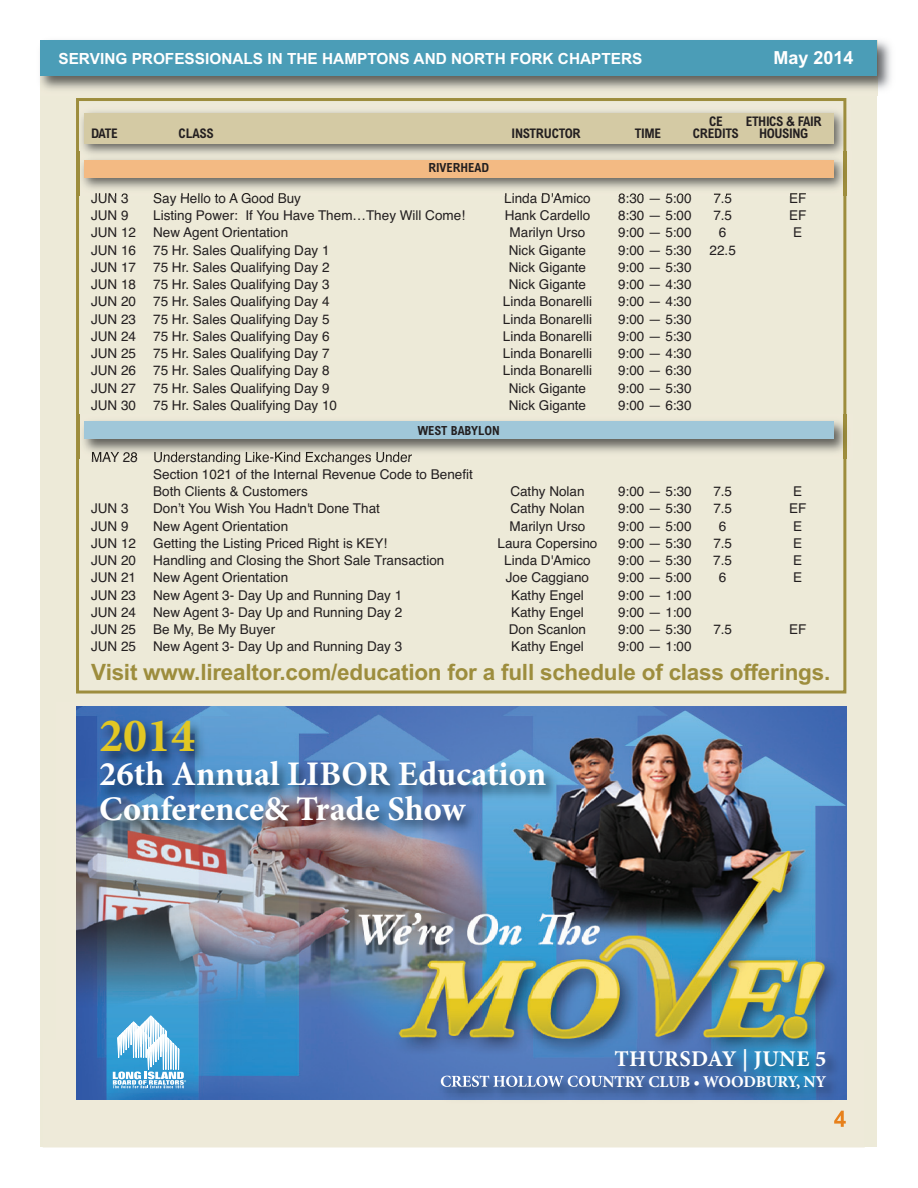
<style>
.page{position:relative;width:918px;height:1188px;background:#fff}
.page>*{position:absolute;margin:0;border:0;box-sizing:border-box;transform-origin:0 0}
.t1{font:700 48px "Minion Pro";color:#e2c723}
.t2{font:700 34.5px/34.5px "Minion Pro";color:#fff}
.t3{font:700 22.5px "Arial";letter-spacing:-.01em;color:#9d8d3d}
.t4{font:700 22.5px "Minion Pro";letter-spacing:.02em;color:#fff}
.t5{font:700 18px "Arial";color:#fff}
.t6{font:700 16.5px "Minion Pro";letter-spacing:-.01em;color:#fff}
.t7{font:700 15.3px "Arial";color:#fff}
.t8{font:14.25px "Arial Bld Cnd";letter-spacing:-.02em;color:#231f20}
.t9{font:13.5px/17.2px "Helvetica";color:#231f20}
.t10{font:13.5px "Arial Bld Cnd";color:#231f20}
</style>
<div class="page">
<div style="left:40px;top:40px;width:838px;height:1108px;background:#edead8"></div>
<img style="left:878px;top:40px;width:13px;height:50px">
<div style="left:40px;top:40px;width:838px;height:36px;background:#4b9db7"></div>
<img style="left:82px;top:104px;width:765px;height:48px">
<div style="left:84px;top:113px;width:749px;height:30px;background:#d4caa4"></div>
<div style="left:76px;top:98px;width:770px;height:596px;border:3px solid #9d8d3d"></div>
<img style="left:77px;top:415px;width:770px;height:43px">
<img style="left:92px;top:452px;width:108px;height:6px">
<div style="left:84px;top:421px;width:749px;height:18px;background:#a0c7d9"></div>
<img style="left:77px;top:152px;width:770px;height:43px">
<img style="left:76px;top:161px;width:1px;height:34px">
<img style="left:91px;top:193px;width:125px;height:2px">
<div style="left:84px;top:160px;width:749px;height:18px;background:#f3ba83"></div>
<img style="left:604px;top:707px;width:242px;height:332px">
<img style="left:43px;top:1039px;width:822px;height:109px">
<img style="left:834px;top:1111px;width:12px;height:16px">
<img style="left:76px;top:1092px;width:770px;height:7px">
<img style="left:604px;top:1039px;width:242px;height:53px">
<img style="left:56px;top:706px;width:548px;height:386px">
<img style="left:441px;top:1075px;width:107px;height:12px">
<svg style="left:113px;top:1016px;width:73px;height:72px;background:#88c4e4"></svg>
<p class="t7" style="left:58px;top:54px;width:586px">SERVING PROFESSIONALS IN THE HAMPTONS AND NORTH FORK CHAPTERS</p>
<h3 class="t5" style="left:774px;top:52px;width:82px">May 2014</h3>
<p class="t8" style="left:709px;top:117px;width:15px">CE</p>
<p class="t8" style="left:746px;top:117px;width:77px">ETHICS &amp; FAIR</p>
<p class="t8" style="left:91px;top:129px;width:28px">DATE</p>
<p class="t8" style="left:179px;top:129px;width:37px">CLASS</p>
<p class="t8" style="left:512px;top:129px;width:71px">INSTRUCTOR</p>
<p class="t8" style="left:635px;top:129px;width:28px">TIME</p>
<p class="t8" style="left:693px;top:129px;width:47px">CREDITS</p>
<p class="t8" style="left:759px;top:129px;width:51px">HOUSING</p>
<p class="t10" style="left:428px;top:163px;width:62px">RIVERHEAD</p>
<p class="t9" style="left:91px;top:191px;width:39px">JUN 3</p>
<p class="t9" style="left:153px;top:191px;width:149px">Say Hello to A Good Buy</p>
<p class="t9" style="left:504px;top:191px;width:88px">Linda D'Amico</p>
<p class="t9" style="left:618px;top:191px;width:75px">8:30 — 5:00</p>
<p class="t9" style="left:713px;top:191px;width:20px">7.5</p>
<p class="t9" style="left:789px;top:191px;width:19px">EF</p>
<p class="t9" style="left:91px;top:208px;width:39px">JUN 9</p>
<p class="t9" style="left:153px;top:208px;width:313px">Listing Power: If You Have Them…They Will Come!</p>
<p class="t9" style="left:505px;top:208px;width:87px">Hank Cardello</p>
<p class="t9" style="left:618px;top:208px;width:75px">8:30 — 5:00</p>
<p class="t9" style="left:713px;top:208px;width:20px">7.5</p>
<p class="t9" style="left:789px;top:208px;width:19px">EF</p>
<p class="t9" style="left:91px;top:225px;width:47px">JUN 12</p>
<p class="t9" style="left:153px;top:225px;width:137px">New Agent Orientation</p>
<p class="t9" style="left:510px;top:225px;width:77px">Marilyn Urso</p>
<p class="t9" style="left:618px;top:225px;width:75px">9:00 — 5:00</p>
<p class="t9" style="left:719px;top:225px;width:9px">6</p>
<p class="t9" style="left:793px;top:225px;width:11px">E</p>
<p class="t9" style="left:91px;top:243px;width:47px">JUN 16</p>
<p class="t9" style="left:153px;top:243px;width:178px">75 Hr. Sales Qualifying Day 1</p>
<p class="t9" style="left:509px;top:243px;width:79px">Nick Gigante</p>
<p class="t9" style="left:618px;top:243px;width:75px">9:00 — 5:30</p>
<p class="t9" style="left:710px;top:243px;width:28px">22.5</p>
<p class="t9" style="left:91px;top:260px;width:47px">JUN 17</p>
<p class="t9" style="left:153px;top:260px;width:178px">75 Hr. Sales Qualifying Day 2</p>
<p class="t9" style="left:509px;top:260px;width:79px">Nick Gigante</p>
<p class="t9" style="left:618px;top:260px;width:75px">9:00 — 5:30</p>
<p class="t9" style="left:91px;top:277px;width:47px">JUN 18</p>
<p class="t9" style="left:153px;top:277px;width:178px">75 Hr. Sales Qualifying Day 3</p>
<p class="t9" style="left:509px;top:277px;width:79px">Nick Gigante</p>
<p class="t9" style="left:618px;top:277px;width:75px">9:00 — 4:30</p>
<p class="t9" style="left:91px;top:294px;width:47px">JUN 20</p>
<p class="t9" style="left:153px;top:294px;width:178px">75 Hr. Sales Qualifying Day 4</p>
<p class="t9" style="left:503px;top:294px;width:91px">Linda Bonarelli</p>
<p class="t9" style="left:618px;top:294px;width:75px">9:00 — 4:30</p>
<p class="t9" style="left:91px;top:312px;width:47px">JUN 23</p>
<p class="t9" style="left:153px;top:312px;width:178px">75 Hr. Sales Qualifying Day 5</p>
<p class="t9" style="left:503px;top:312px;width:91px">Linda Bonarelli</p>
<p class="t9" style="left:618px;top:312px;width:75px">9:00 — 5:30</p>
<p class="t9" style="left:91px;top:329px;width:47px">JUN 24</p>
<p class="t9" style="left:153px;top:329px;width:178px">75 Hr. Sales Qualifying Day 6</p>
<p class="t9" style="left:503px;top:329px;width:91px">Linda Bonarelli</p>
<p class="t9" style="left:618px;top:329px;width:75px">9:00 — 5:30</p>
<p class="t9" style="left:91px;top:346px;width:47px">JUN 25</p>
<p class="t9" style="left:153px;top:346px;width:178px">75 Hr. Sales Qualifying Day 7</p>
<p class="t9" style="left:503px;top:346px;width:91px">Linda Bonarelli</p>
<p class="t9" style="left:618px;top:346px;width:75px">9:00 — 4:30</p>
<p class="t9" style="left:91px;top:363px;width:47px">JUN 26</p>
<p class="t9" style="left:153px;top:363px;width:178px">75 Hr. Sales Qualifying Day 8</p>
<p class="t9" style="left:503px;top:363px;width:91px">Linda Bonarelli</p>
<p class="t9" style="left:618px;top:363px;width:75px">9:00 — 6:30</p>
<p class="t9" style="left:91px;top:381px;width:47px">JUN 27</p>
<p class="t9" style="left:153px;top:381px;width:178px">75 Hr. Sales Qualifying Day 9</p>
<p class="t9" style="left:509px;top:381px;width:79px">Nick Gigante</p>
<p class="t9" style="left:618px;top:381px;width:75px">9:00 — 5:30</p>
<p class="t9" style="left:91px;top:398px;width:47px">JUN 30</p>
<p class="t9" style="left:153px;top:398px;width:185px">75 Hr. Sales Qualifying Day 10</p>
<p class="t9" style="left:509px;top:398px;width:79px">Nick Gigante</p>
<p class="t9" style="left:618px;top:398px;width:75px">9:00 — 6:30</p>
<p class="t9" style="left:153px;top:450px;width:321px;text-indent:-62px">MAY 28 Understanding Like-Kind Exchanges Under<br>Section 1021 of the Internal Revenue Code to Benefit<br>Both Clients &amp; Customers</p>
<p class="t10" style="left:418px;top:426px;width:84px">WEST BABYLON</p>
<p class="t9" style="left:510px;top:484px;width:76px">Cathy Nolan</p>
<p class="t9" style="left:618px;top:484px;width:75px">9:00 — 5:30</p>
<p class="t9" style="left:713px;top:484px;width:20px">7.5</p>
<p class="t9" style="left:793px;top:484px;width:11px">E</p>
<p class="t9" style="left:91px;top:501px;width:39px">JUN 3</p>
<p class="t9" style="left:153px;top:501px;width:228px">Donʼt You Wish You Hadn't Done That</p>
<p class="t9" style="left:510px;top:501px;width:76px">Cathy Nolan</p>
<p class="t9" style="left:618px;top:501px;width:75px">9:00 — 5:30</p>
<p class="t9" style="left:713px;top:501px;width:20px">7.5</p>
<p class="t9" style="left:789px;top:501px;width:19px">EF</p>
<p class="t9" style="left:91px;top:519px;width:39px">JUN 9</p>
<p class="t9" style="left:153px;top:519px;width:137px">New Agent Orientation</p>
<p class="t9" style="left:510px;top:519px;width:77px">Marilyn Urso</p>
<p class="t9" style="left:618px;top:519px;width:75px">9:00 — 5:00</p>
<p class="t9" style="left:719px;top:519px;width:9px">6</p>
<p class="t9" style="left:793px;top:519px;width:11px">E</p>
<p class="t9" style="left:91px;top:536px;width:47px">JUN 12</p>
<p class="t9" style="left:153px;top:536px;width:236px">Getting the Listing Priced Right is KEY!</p>
<p class="t9" style="left:498px;top:536px;width:101px">Laura Copersino</p>
<p class="t9" style="left:618px;top:536px;width:75px">9:00 — 5:30</p>
<p class="t9" style="left:713px;top:536px;width:20px">7.5</p>
<p class="t9" style="left:793px;top:536px;width:11px">E</p>
<p class="t9" style="left:91px;top:553px;width:47px">JUN 20</p>
<p class="t9" style="left:153px;top:553px;width:293px">Handling and Closing the Short Sale Transaction</p>
<p class="t9" style="left:504px;top:553px;width:88px">Linda D'Amico</p>
<p class="t9" style="left:618px;top:553px;width:75px">9:00 — 5:30</p>
<p class="t9" style="left:713px;top:553px;width:20px">7.5</p>
<p class="t9" style="left:793px;top:553px;width:11px">E</p>
<p class="t9" style="left:91px;top:570px;width:47px">JUN 21</p>
<p class="t9" style="left:153px;top:570px;width:137px">New Agent Orientation</p>
<p class="t9" style="left:506px;top:570px;width:85px">Joe Caggiano</p>
<p class="t9" style="left:618px;top:570px;width:75px">9:00 — 5:00</p>
<p class="t9" style="left:719px;top:570px;width:9px">6</p>
<p class="t9" style="left:793px;top:570px;width:11px">E</p>
<p class="t9" style="left:91px;top:588px;width:47px">JUN 23</p>
<p class="t9" style="left:153px;top:588px;width:251px">New Agent 3- Day Up and Running Day 1</p>
<p class="t9" style="left:511px;top:588px;width:74px">Kathy Engel</p>
<p class="t9" style="left:618px;top:588px;width:75px">9:00 — 1:00</p>
<p class="t9" style="left:91px;top:605px;width:47px">JUN 24</p>
<p class="t9" style="left:153px;top:605px;width:251px">New Agent 3- Day Up and Running Day 2</p>
<p class="t9" style="left:511px;top:605px;width:74px">Kathy Engel</p>
<p class="t9" style="left:618px;top:605px;width:75px">9:00 — 1:00</p>
<p class="t9" style="left:91px;top:622px;width:47px">JUN 25</p>
<p class="t9" style="left:153px;top:622px;width:124px">Be My, Be My Buyer</p>
<p class="t9" style="left:509px;top:622px;width:79px">Don Scanlon</p>
<p class="t9" style="left:618px;top:622px;width:75px">9:00 — 5:30</p>
<p class="t9" style="left:713px;top:622px;width:20px">7.5</p>
<p class="t9" style="left:789px;top:622px;width:19px">EF</p>
<p class="t9" style="left:91px;top:639px;width:47px">JUN 25</p>
<p class="t9" style="left:153px;top:639px;width:251px">New Agent 3- Day Up and Running Day 3</p>
<p class="t9" style="left:511px;top:639px;width:74px">Kathy Engel</p>
<p class="t9" style="left:618px;top:639px;width:75px">9:00 — 1:00</p>
<h3 class="t3" style="left:91px;top:664px;width:741px">Visit www.lirealtor.com/education for a full schedule of class offerings.</h3>
<h1 class="t1" style="left:99px;top:706px;width:97px">2014</h1>
<h2 class="t2" style="left:99px;top:756px;width:449px">26th Annual LIBOR Education<br>Conference&amp; Trade Show</h2>
<h3 class="t4" style="left:614px;top:1045px;width:213px">THURSDAY | JUNE 5</h3>
<p class="t6" style="left:440px;top:1071px;width:388px">CREST HOLLOW COUNTRY CLUB • WOODBURY, NY</p>
</div>
